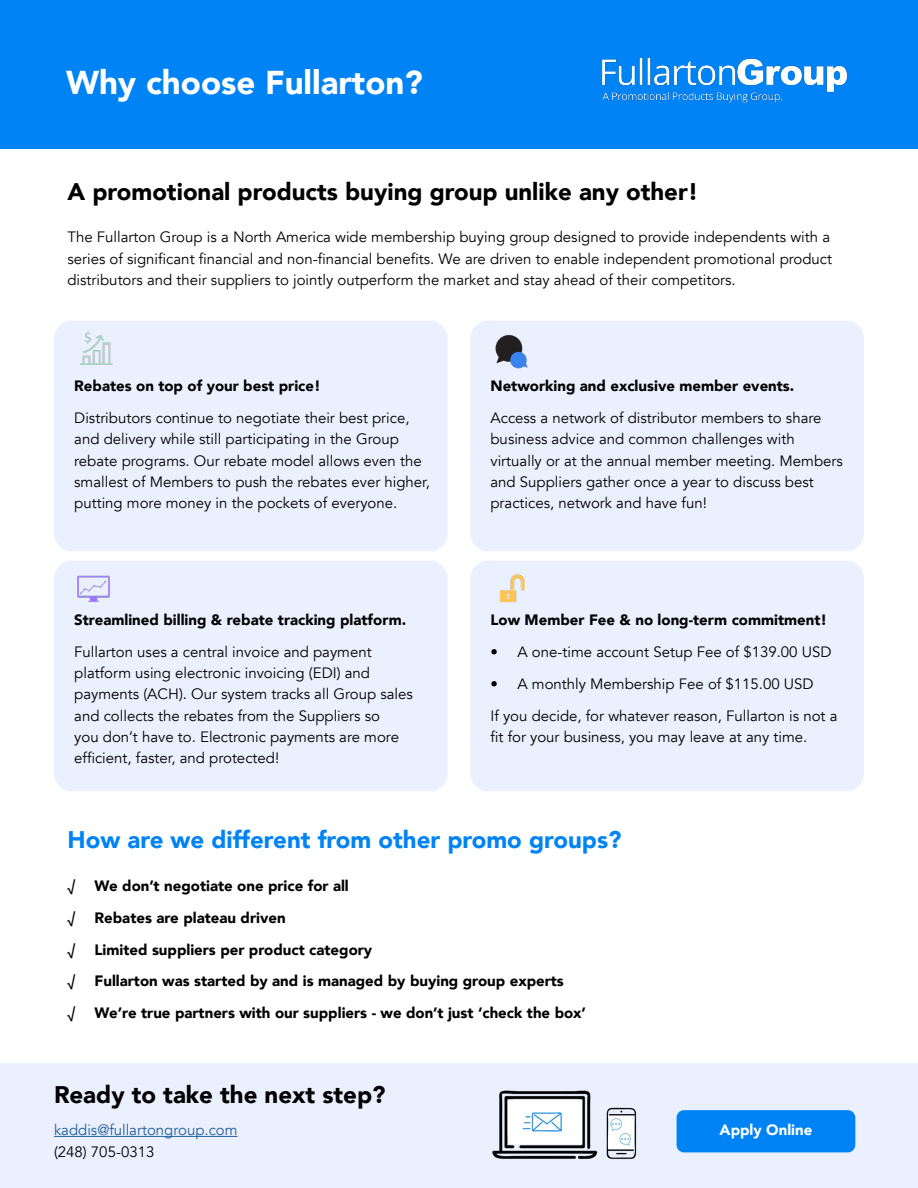
<style>
.page{position:relative;width:918px;height:1188px;background:#fff}
.page>*{position:absolute;margin:0;border:0;box-sizing:border-box;transform-origin:0 0}
.t1{font:900 33px "Avenir";color:#fff}
.t2{font:900 24px "Avenir";color:#000}
.t3{font:900 24px "Avenir";color:#0083f5}
.t4{font:15px/21.3px "Avenir";color:#000}
.t5{font:900 15px "Avenir";color:#000}
.t6{font:15px "Avenir";color:#215e9e}
.t7{font:900 15px "Avenir";color:#fff}
.t8{font:500 15px "Avenir";color:#000}
</style>
<div class="page">
<div style="left:0;top:0;width:918px;height:148px;background:#0083f5"></div>
<div style="left:0;top:1063px;width:918px;height:125px;background:#eaf0fe"></div>
<div style="left:54px;top:321px;width:394px;height:230px;background:#eaf0fe;border-radius:18px"></div>
<div style="left:470px;top:321px;width:394px;height:230px;background:#eaf0fe;border-radius:18px"></div>
<div style="left:470px;top:561px;width:394px;height:230px;background:#eaf0fe;border-radius:18px"></div>
<div style="left:54px;top:561px;width:394px;height:230px;background:#eaf0fe;border-radius:18px"></div>
<img style="left:602px;top:57px;width:246px;height:46px">
<div style="left:677px;top:1110px;width:178px;height:42px;background:#0083f5;border-radius:8px"></div>
<img style="left:80px;top:331px;width:33px;height:34px">
<img style="left:495px;top:335px;width:33px;height:34px">
<img style="left:77px;top:575px;width:33px;height:27px">
<img style="left:499px;top:574px;width:26px;height:29px">
<img style="left:492px;top:1090px;width:145px;height:69px">
<hr style="left:54px;top:1136px;width:184px;height:1px;background:#215e9e">
<h1 class="t1" style="left:66px;top:54px;width:358px">Why choose Fullarton?</h1>
<h2 class="t2" style="left:67px;top:171px;width:633px">A promotional products buying group unlike any other!</h2>
<p class="t4" style="left:67px;top:227px;width:766px">The Fullarton Group is a North America wide membership buying group designed to provide independents with a series of significant financial and non-financial benefits. We are driven to enable independent promotional product distributors and their suppliers to jointly outperform the market and stay ahead of their competitors.</p>
<p class="t5" style="left:74px;top:373px;width:248px">Rebates on top of your best price!</p>
<p class="t4" style="left:74px;top:408px;width:357px">Distributors continue to negotiate their best price, and delivery while still participating in the Group rebate programs. Our rebate model allows even the smallest of Members to push the rebates ever higher, putting more money in the pockets of everyone.</p>
<p class="t5" style="left:74px;top:607px;width:333px">Streamlined billing &amp; rebate tracking platform.</p>
<p class="t4" style="left:74px;top:641px;width:340px">Fullarton uses a central invoice and payment platform using electronic invoicing (EDI) and payments (ACH). Our system tracks all Group sales and collects the rebates from the Suppliers so<br>you don’t have to. Electronic payments are more efficient, faster, and protected!</p>
<p class="t5" style="left:490px;top:373px;width:305px">Networking and exclusive member events.</p>
<p class="t4" style="left:490px;top:408px;width:354px">Access a network of distributor members to share business advice and common challenges with virtually or at the annual member meeting. Members and Suppliers gather once a year to discuss best practices, network and have fun!</p>
<p class="t5" style="left:490px;top:607px;width:338px">Low Member Fee &amp; no long-term commitment!</p>
<p class="t4" style="left:490px;top:641px;width:343px">• A one-time account Setup Fee of $139.00 USD</p>
<p class="t4" style="left:490px;top:668px;width:349px;line-height:32px">• A monthly Membership Fee of $115.00 USD<br>If you decide, for whatever reason, Fullarton is not a</p>
<p class="t4" style="left:490px;top:726px;width:318px">fit for your business, you may leave at any time.</p>
<h2 class="t3" style="left:68px;top:819px;width:555px">How are we different from other promo groups?</h2>
<p class="t8" style="left:68px;top:873px;width:9px">√</p>
<p class="t5" style="left:95px;top:873px;width:256px">We don’t negotiate one price for all</p>
<p class="t8" style="left:68px;top:904px;width:9px">√</p>
<p class="t5" style="left:95px;top:905px;width:193px">Rebates are plateau driven</p>
<p class="t8" style="left:68px;top:936px;width:9px">√</p>
<p class="t5" style="left:95px;top:936px;width:279px">Limited suppliers per product category</p>
<p class="t8" style="left:68px;top:968px;width:9px">√</p>
<p class="t5" style="left:95px;top:968px;width:471px">Fullarton was started by and is managed by buying group experts</p>
<p class="t8" style="left:68px;top:1000px;width:9px">√</p>
<p class="t5" style="left:95px;top:1000px;width:493px">We’re true partners with our suppliers - we don’t just ‘check the box’</p>
<h2 class="t2" style="left:54px;top:1074px;width:333px">Ready to take the next step?</h2>
<p class="t6" style="left:54px;top:1121px;width:185px">kaddis@fullartongroup.com</p>
<p class="t4" style="left:54px;top:1141px;width:102px">(248) 705-0313</p>
<p class="t7" style="left:720px;top:1117px;width:94px">Apply Online</p>
</div>
